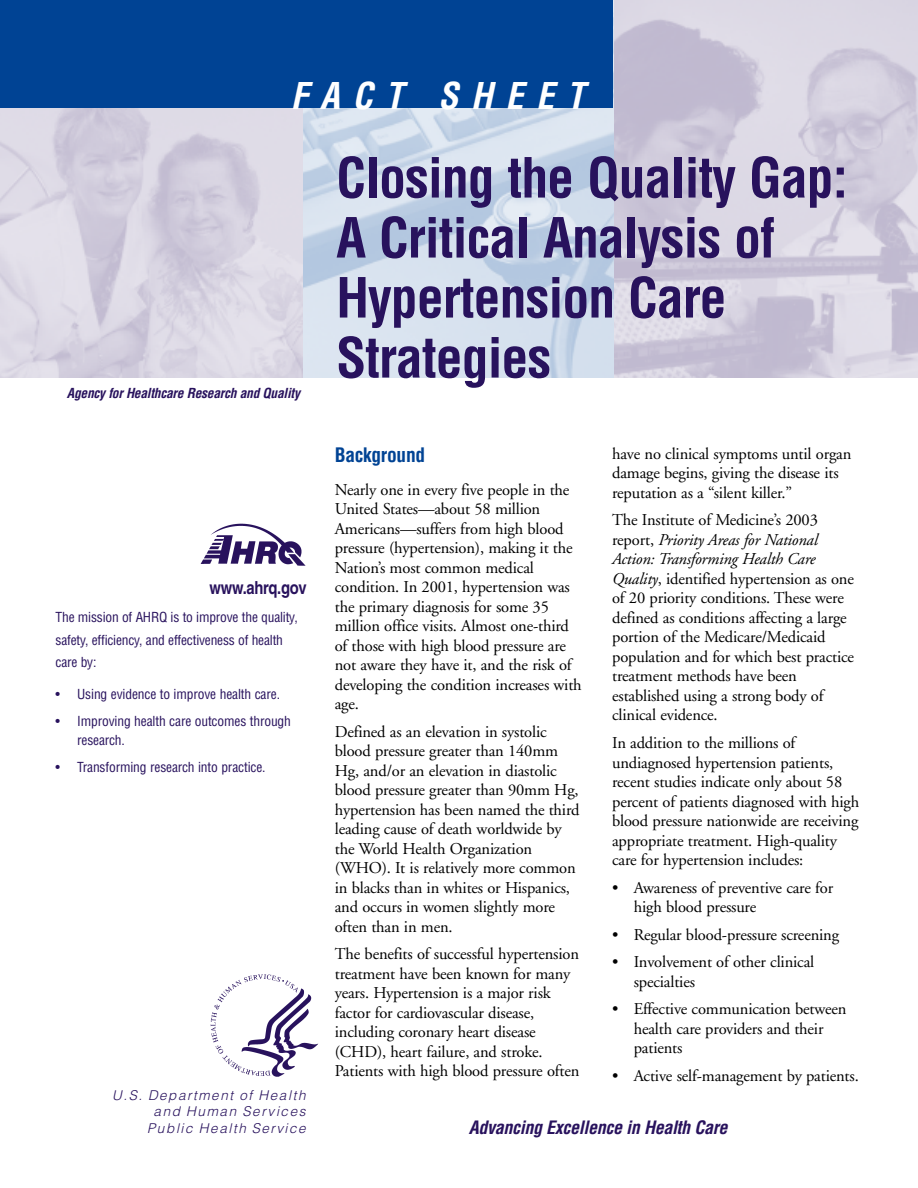
<style>
.page{position:relative;width:918px;height:1188px;background:#fff}
.page>*{position:absolute;margin:0;border:0;box-sizing:border-box;transform-origin:0 0}
.t1{font:700 condensed 54px/60px "Helvetica";letter-spacing:-.02em;color:#28125d}
.t2{font:italic 700 condensed 36px "Helvetica";letter-spacing:.35em;color:#fff}
.t3{font:700 condensed 19.5px "Helvetica";letter-spacing:-.015em;color:#004394}
.t4{font:italic 700 condensed 18px "Helvetica";letter-spacing:-.02em;color:#28125d}
.t5{font:700 condensed 18px "Helvetica";letter-spacing:-.015em;color:#28125d}
.t6{font:16.5px/19.5px "Adobe Garamond";letter-spacing:-.01em;color:#000}
.t7{font:condensed 13.5px/22.5px "Helvetica";letter-spacing:-.01em;color:#28125d}
.t8{font:italic 300 13.5px/16.5px "Helvetica";letter-spacing:.12em;color:#28125d;text-align:right}
.t9{font:italic 700 condensed 13.5px "Helvetica";letter-spacing:-.02em;color:#28125d}
.s1{font-style:italic}
</style>
<div class="page">
<img style="left:200px;top:523px;width:106px;height:43px">
<img style="left:0;top:108px;width:304px;height:270px">
<img style="left:304px;top:1px;width:310px;height:377px">
<img style="left:614px;top:0;width:304px;height:378px">
<div style="left:0;top:0;width:613px;height:108px;background:#004394"></div>
<img style="left:210px;top:974px;width:108px;height:103px">
<h2 class="t2" style="left:291px;top:75px;width:296px">FACT SHEET</h2>
<p class="t9" style="left:67px;top:386px;width:235px">Agency for Healthcare Research and Quality</p>
<p class="t5" style="left:210px;top:581px;width:99px">www.ahrq.gov</p>
<p class="t7" style="left:56px;top:606px;width:244px">The mission of AHRQ is to improve the quality, safety, efficiency, and effectiveness of health care by:</p>
<p class="t7" style="left:56px;top:683px;width:226px">• Using evidence to improve health care.</p>
<p class="t7" style="left:77px;top:712px;width:215px;line-height:18.8px;text-indent:-22px">• Improving health care outcomes through research.</p>
<p class="t7" style="left:56px;top:756px;width:212px">• Transforming research into practice.</p>
<p class="t8" style="left:112px;top:1087px;width:195px">U.S. Department of Health and Human Services<br>Public Health Service</p>
<h1 class="t1" style="left:336px;top:149px;width:513px">Closing the Quality Gap:<br>A Critical Analysis of<br>Hypertension Care<br>Strategies</h1>
<p class="t3" style="left:335px;top:443px;width:92px">Background</p>
<p class="t6" style="left:335px;top:481px;width:248px">Nearly one in every five people in the United States—about 58 million Americans—suffers from high blood pressure (hypertension), making it the Nation’s most common medical condition. In 2001, hypertension was the primary diagnosis for some 35 million office visits. Almost one-third of those with high blood pressure are not aware they have it, and the risk of developing the condition increases with age.</p>
<p class="t6" style="left:335px;top:723px;width:246px">Defined as an elevation in systolic blood pressure greater than 140mm Hg, and/or an elevation in diastolic blood pressure greater than 90mm Hg, hypertension has been named the third leading cause of death worldwide by the World Health Organization (WHO). It is relatively more common in blacks than in whites or Hispanics, and occurs in women slightly more often than in men.</p>
<p class="t6" style="left:335px;top:946px;width:246px">The benefits of successful hypertension treatment have been known for many years. Hypertension is a major risk factor for cardiovascular disease, including coronary heart disease (CHD), heart failure, and stroke.<br>Patients with high blood pressure often</p>
<p class="t6" style="left:612px;top:445px;width:241px">have no clinical symptoms until organ damage begins, giving the disease its reputation as a “silent killer.”</p>
<p class="t6" style="left:612px;top:512px;width:243px">The Institute of Medicine’s 2003 report, <span class="s1">Priority Areas for National Action: Transforming Health Care Quality</span>, identified hypertension as one of 20 priority conditions. These were defined as conditions affecting a large portion of the Medicare/Medicaid population and for which best practice treatment methods have been established using a strong body of clinical evidence.</p>
<p class="t6" style="left:612px;top:735px;width:249px">In addition to the millions of undiagnosed hypertension patients, recent studies indicate only about 58 percent of patients diagnosed with high blood pressure nationwide are receiving appropriate treatment. High-quality care for hypertension includes:</p>
<p class="t6" style="left:634px;top:879px;width:201px;text-indent:-22px">• Awareness of preventive care for high blood pressure</p>
<p class="t6" style="left:612px;top:926px;width:229px">• Regular blood-pressure screening</p>
<p class="t6" style="left:634px;top:954px;width:182px;text-indent:-22px">• Involvement of other clinical specialties</p>
<p class="t6" style="left:634px;top:1001px;width:214px;text-indent:-22px">• Effective communication between health care providers and their patients</p>
<p class="t6" style="left:612px;top:1068px;width:248px">• Active self-management by patients.</p>
<p class="t4" style="left:469px;top:1117px;width:260px">Advancing Excellence in Health Care</p>
</div>
